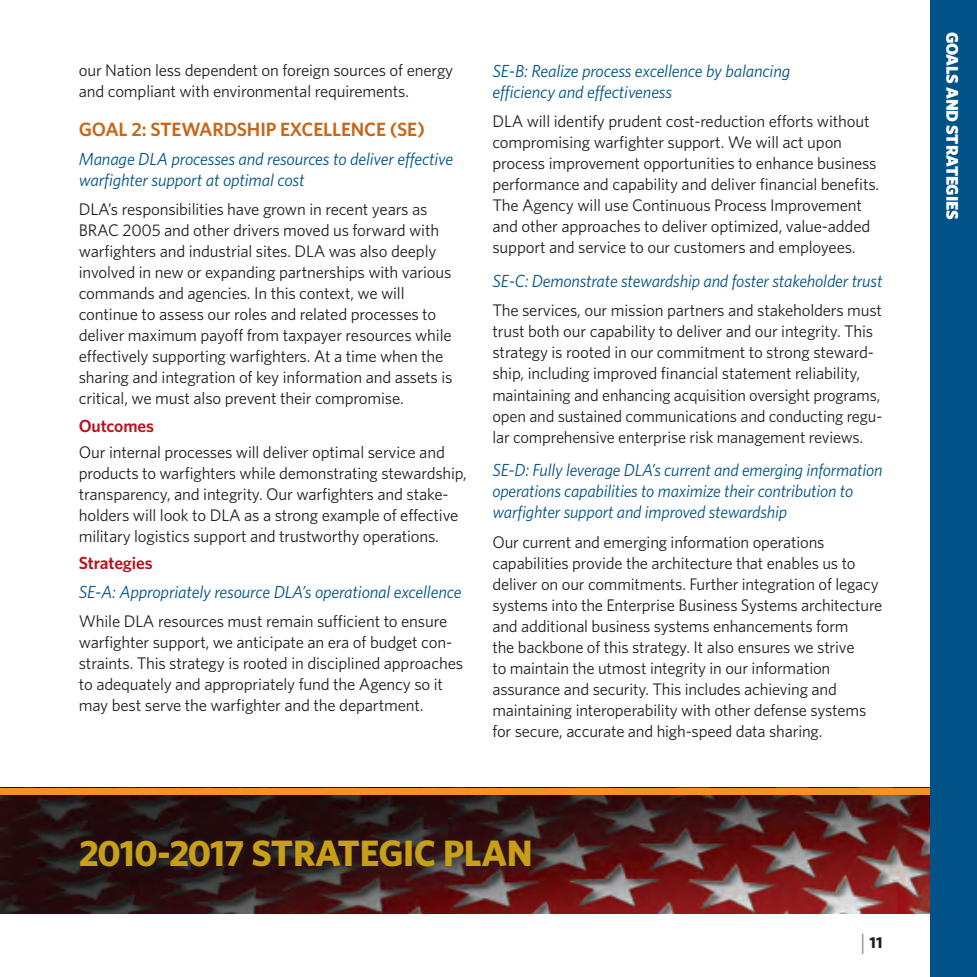
<style>
.page{position:relative;width:977px;height:977px;background:#fff}
.page>*{position:absolute;margin:0;border:0;box-sizing:border-box;transform-origin:0 0}
.t1{font:700 36.75px "Whitney";letter-spacing:-.01em;color:#c79f18}
.t2{font:600 19.25px "Whitney";letter-spacing:-.01em;color:#c96618}
.t3{font:italic 17.5px/21px "Whitney";letter-spacing:-.01em;color:#015286}
.t4{font:600 17.5px "Whitney";letter-spacing:-.01em;color:#bb1018}
.t5{font:16.8px/21px "Whitney";letter-spacing:-.01em;color:#231f20}
.t6{font:900 16.8px "Whitney";letter-spacing:-.01em;color:#fff}
.t7{font:700 15.75px "Whitney";color:#231f20}
.s1{font-weight:400;font-size:22.75px;color:#939598}
</style>
<div class="page">
<div style="left:929px;top:0;width:47px;height:976px;background:#015286"></div>
<svg style="left:0;top:794px;width:929px;height:120px;background:#512524"></svg>
<div style="left:0;top:788px;width:929px;height:6px;background:#f59227"></div>
<div style="left:71px;top:830px;width:473px;height:49px;background:#231f20;opacity:.75"></div>
<p class="t5" style="left:79px;top:60px;width:376px">our Nation less dependent on foreign sources of energy and compliant with environmental requirements.</p>
<p class="t2" style="left:79px;top:117px;width:347px">GOAL 2: STEWARDSHIP EXCELLENCE (SE)</p>
<p class="t3" style="left:79px;top:148px;width:376px">Manage DLA processes and resources to deliver effective warfighter support at optimal cost</p>
<p class="t5" style="left:79px;top:198px;width:375px">DLA’s responsibilities have grown in recent years as BRAC 2005 and other drivers moved us forward with warfighters and industrial sites. DLA was also deeply involved in new or expanding partnerships with various commands and agencies. In this context, we will continue to assess our roles and related processes to deliver maximum payoff from taxpayer resources while effectively supporting warfighters. At a time when the sharing and integration of key information and assets is critical, we must also prevent their compromise.</p>
<p class="t4" style="left:79px;top:415px;width:77px">Outcomes</p>
<p class="t5" style="left:79px;top:441px;width:389px">Our internal processes will deliver optimal service and products to warfighters while demonstrating stewardship, transparency, and integrity. Our warfighters and stake&shy;holders will look to DLA as a strong example of effective military logistics support and trustworthy operations.</p>
<p class="t4" style="left:79px;top:552px;width:75px">Strategies</p>
<p class="t3" style="left:79px;top:581px;width:384px">SE-A: Appropriately resource DLA’s operational excellence</p>
<p class="t5" style="left:79px;top:610px;width:386px">While DLA resources must remain sufficient to ensure warfighter support, we anticipate an era of budget con&shy;straints. This strategy is rooted in disciplined approaches to adequately and appropriately fund the Agency so it may best serve the warfighter and the department.</p>
<p class="t3" style="left:492px;top:60px;width:299px">SE-B: Realize process excellence by balancing efficiency and effectiveness</p>
<p class="t5" style="left:492px;top:110px;width:388px">DLA will identify prudent cost-reduction efforts without compromising warfighter support. We will act upon process improvement opportunities to enhance business performance and capability and deliver financial benefits.<br>The Agency will use Continuous Process Improvement and other approaches to deliver optimized, value-added support and service to our customers and employees.</p>
<p class="t3" style="left:492px;top:270px;width:391px">SE-C: Demonstrate stewardship and foster stakeholder trust</p>
<p class="t5" style="left:492px;top:300px;width:391px">The services, our mission partners and stakeholders must trust both our capability to deliver and our integrity. This strategy is rooted in our commitment to strong steward&shy;ship, including improved financial statement reliability, maintaining and enhancing acquisition oversight programs, open and sustained communications and conducting regu&shy;lar comprehensive enterprise risk management reviews.</p>
<p class="t3" style="left:492px;top:459px;width:391px">SE-D: Fully leverage DLA’s current and emerging information operations capabilities to maximize their contribution to warfighter support and improved stewardship</p>
<p class="t5" style="left:492px;top:531px;width:391px">Our current and emerging information operations capabilities provide the architecture that enables us to deliver on our commitments. Further integration of legacy systems into the Enterprise Business Systems architecture and additional business systems enhancements form<br>the backbone of this strategy. It also ensures we strive<br>to maintain the utmost integrity in our information assurance and security. This includes achieving and maintaining interoperability with other defense systems for secure, accurate and high-speed data sharing.</p>
<h1 class="t1" style="left:79px;top:830px;width:455px">2010-2017 STRATEGIC PLAN</h1>
<p class="t7" style="left:860px;top:932px;width:24px"><span class="s1">|</span> 11</p>
<p class="t6" style="left:962px;top:32px;width:189px;rotate:90deg">Goals and Strategies</p>
</div>
